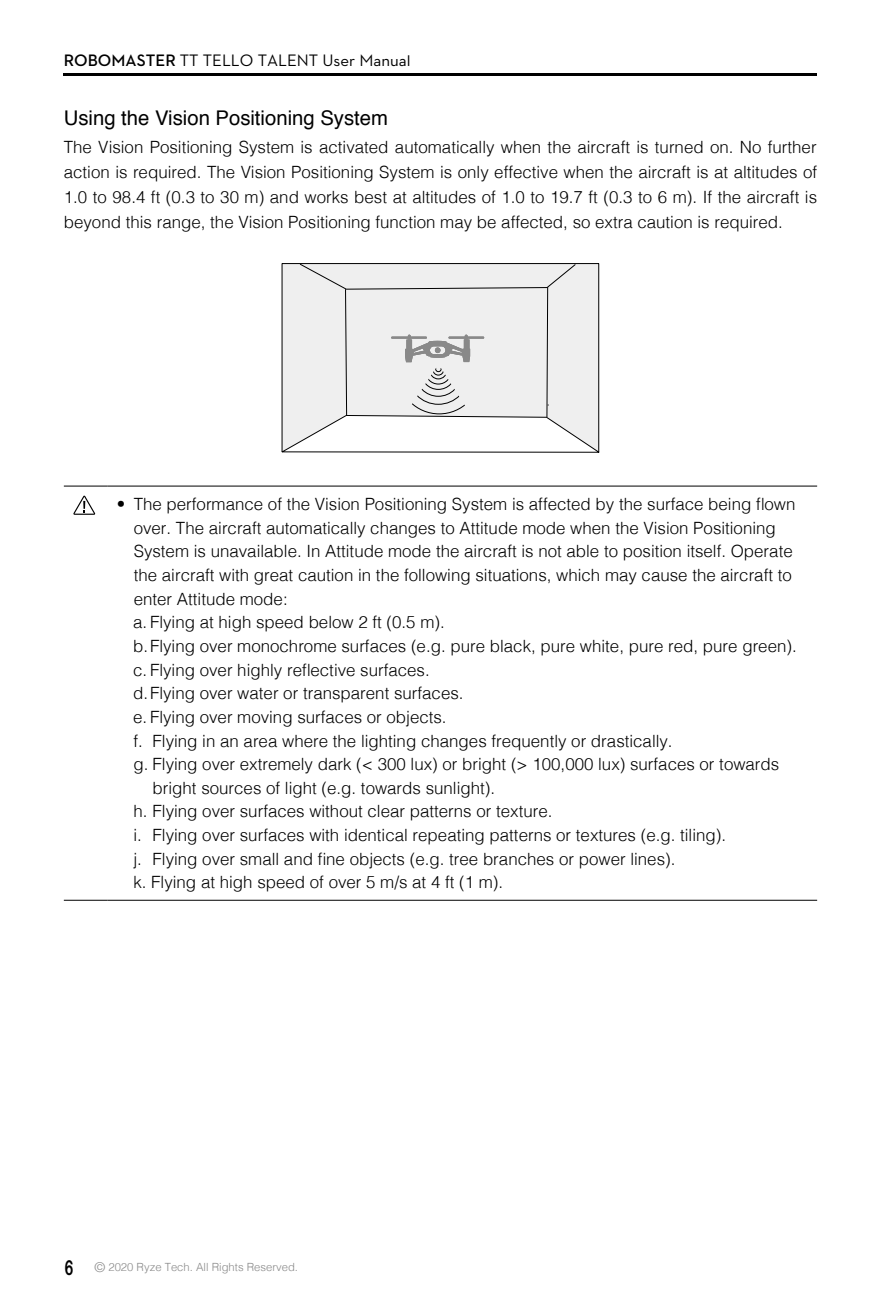
<style>
.page{position:relative;width:881px;height:1308px;background:#fff}
.page>*{position:absolute;margin:0;border:0;box-sizing:border-box;transform-origin:0 0}
.t1{font:20.25px "Helvetica";color:#000}
.t2{font:300 16.88px/24.8px "Helvetica";color:#000;text-align:justify}
.t3{font:16.88px "Dji";color:#000}
.t4{font:300 11.25px "Helvetica";color:#898989}
.s1{font-weight:600}
.s2{font-family:"Gujarati Sangam MN";font-weight:700;font-size:18px;color:#000}
.s3{font-size:13.5px}
</style>
<div class="page">
<hr style="left:64px;top:74px;width:752px;height:2px;background:#000">
<svg style="left:281px;top:264px;width:318px;height:188px"></svg>
<hr style="left:64px;top:486px;width:43px;height:1px;background:#000">
<hr style="left:107px;top:486px;width:709px;height:1px;background:#000">
<hr style="left:64px;top:900px;width:43px;height:1px;background:#000">
<hr style="left:107px;top:900px;width:709px;height:1px;background:#000">
<svg style="left:73px;top:495px;width:22px;height:20px"></svg>
<p class="t3" style="left:64px;top:52px;width:348px"><span class="s1">ROBOMASTER</span> TT TELLO TALENT User Manual</p>
<p class="t1" style="left:64px;top:102px;width:325px">Using the Vision Positioning System</p>
<p class="t2" style="left:64px;top:134px;width:754px">The Vision Positioning System is activated automatically when the aircraft is turned on. No further action is required. The Vision Positioning System is only effective when the aircraft is at altitudes of 1.0 to 98.4 ft (0.3 to 30 m) and works best at altitudes of 1.0 to 19.7 ft (0.3 to 6 m). If the aircraft is beyond this range, the Vision Positioning function may be affected, so extra caution is required.</p>
<p class="t2" style="left:117px;top:490px;width:680px">• The performance of the Vision Positioning System is affected by the surface being flown</p>
<p class="t2" style="left:134px;top:514px;width:643px">over. The aircraft automatically changes to Attitude mode when the Vision Positioning</p>
<p class="t2" style="left:134px;top:538px;width:660px">System is unavailable. In Attitude mode the aircraft is not able to position itself. Operate</p>
<p class="t2" style="left:134px;top:561px;width:659px">the aircraft with great caution in the following situations, which may cause the aircraft to</p>
<p class="t2" style="left:134px;top:585px;width:155px">enter Attitude mode:</p>
<p class="t2" style="left:133px;top:609px;width:313px">a. Flying at high speed below 2 ft (0.5 m).</p>
<p class="t2" style="left:133px;top:632px;width:665px">b.Flying over monochrome surfaces (e.g. pure black, pure white, pure red, pure green).</p>
<p class="t2" style="left:133px;top:656px;width:298px">c. Flying over highly reflective surfaces.</p>
<p class="t2" style="left:133px;top:679px;width:332px">d.Flying over water or transparent surfaces.</p>
<p class="t2" style="left:133px;top:703px;width:315px">e. Flying over moving surfaces or objects.</p>
<p class="t2" style="left:133px;top:727px;width:540px">f. Flying in an area where the lighting changes frequently or drastically.</p>
<p class="t2" style="left:133px;top:750px;width:647px">g. Flying over extremely dark (&lt; 300 lux) or bright (&gt; 100,000 lux) surfaces or towards</p>
<p class="t2" style="left:152px;top:774px;width:344px">bright sources of light (e.g. towards sunlight).</p>
<p class="t2" style="left:133px;top:798px;width:420px">h. Flying over surfaces without clear patterns or texture.</p>
<p class="t2" style="left:133px;top:821px;width:594px">i. Flying over surfaces with identical repeating patterns or textures (e.g. tiling).</p>
<p class="t2" style="left:133px;top:845px;width:543px">j. Flying over small and fine objects (e.g. tree branches or power lines).</p>
<p class="t2" style="left:133px;top:868px;width:371px">k. Flying at high speed of over 5 m/s at 4 ft (1 m).</p>
<p class="t4" style="left:64px;top:1257px;width:235px"><span class="s2">6</span> <span class="s3">©</span> 2020 Ryze Tech. All Rights Reserved.</p>
</div>
